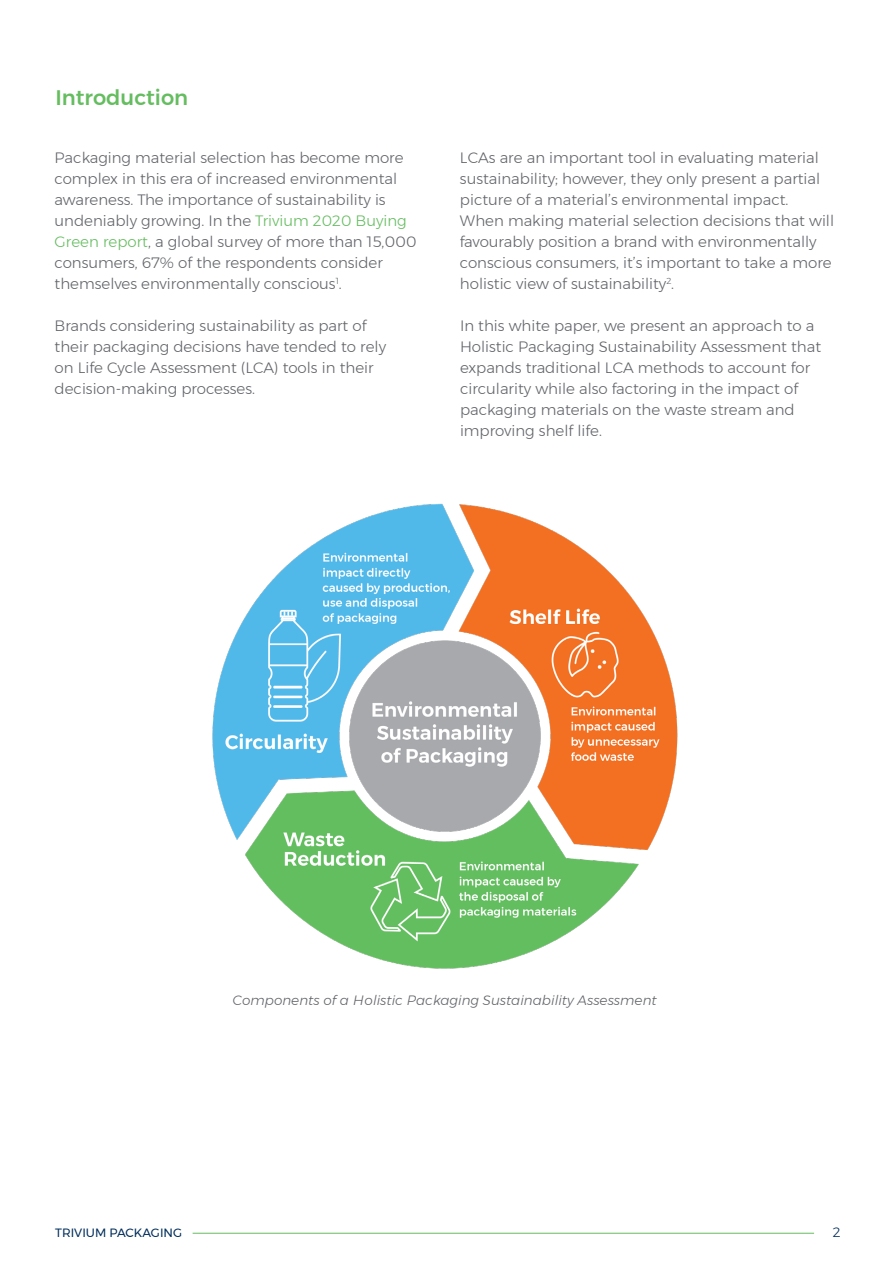
<style>
.page{position:relative;width:893px;height:1263px;background:#fff}
.page>*{position:absolute;margin:0;border:0;box-sizing:border-box;transform-origin:0 0}
.t1{font:500 21px "Montserrat";color:#65bd60}
.t2{font:300 15px/21px "Montserrat";color:#63656a}
.t3{font:italic 300 13.5px "Montserrat";color:#63656a}
.t4{font:300 13.5px "Montserrat";color:#002d5b}
.t5{font:12px "Montserrat";color:#002d5b}
.s1{color:#65bd60}
</style>
<div class="page">
<img style="left:212px;top:503px;width:466px;height:466px">
<hr style="left:193px;top:1233px;width:621px;height:1px;background:#65bd60">
<h1 class="t1" style="left:56px;top:81px;width:134px">Introduction</h1>
<p class="t2" style="left:55px;top:147px;width:363px">Packaging material selection has become more complex in this era of increased environmental awareness. The importance of sustainability is undeniably growing. In the <span class="s1">Trivium 2020 Buying Green report</span>, a global survey of more than 15,000 consumers, 67% of the respondents consider themselves environmentally conscious<sup>1</sup>.</p>
<p class="t2" style="left:55px;top:315px;width:333px">Brands considering sustainability as part of their packaging decisions have tended to rely on Life Cycle Assessment (LCA) tools in their decision-making processes.</p>
<p class="t2" style="left:460px;top:147px;width:376px">LCAs are an important tool in evaluating material sustainability; however, they only present a partial picture of a material’s environmental impact.<br>When making material selection decisions that will favourably position a brand with environmentally conscious consumers, it’s important to take a more holistic view of sustainability<sup>2</sup>.</p>
<p class="t2" style="left:460px;top:315px;width:363px">In this white paper, we present an approach to a Holistic Packaging Sustainability Assessment that expands traditional LCA methods to account for circularity while also factoring in the impact of packaging materials on the waste stream and improving shelf life.</p>
<p class="t3" style="left:233px;top:990px;width:426px">Components of a Holistic Packaging Sustainability Assessment</p>
<p class="t5" style="left:55px;top:1224px;width:128px">TRIVIUM PACKAGING</p>
<p class="t4" style="left:833px;top:1222px;width:9px">2</p>
</div>
